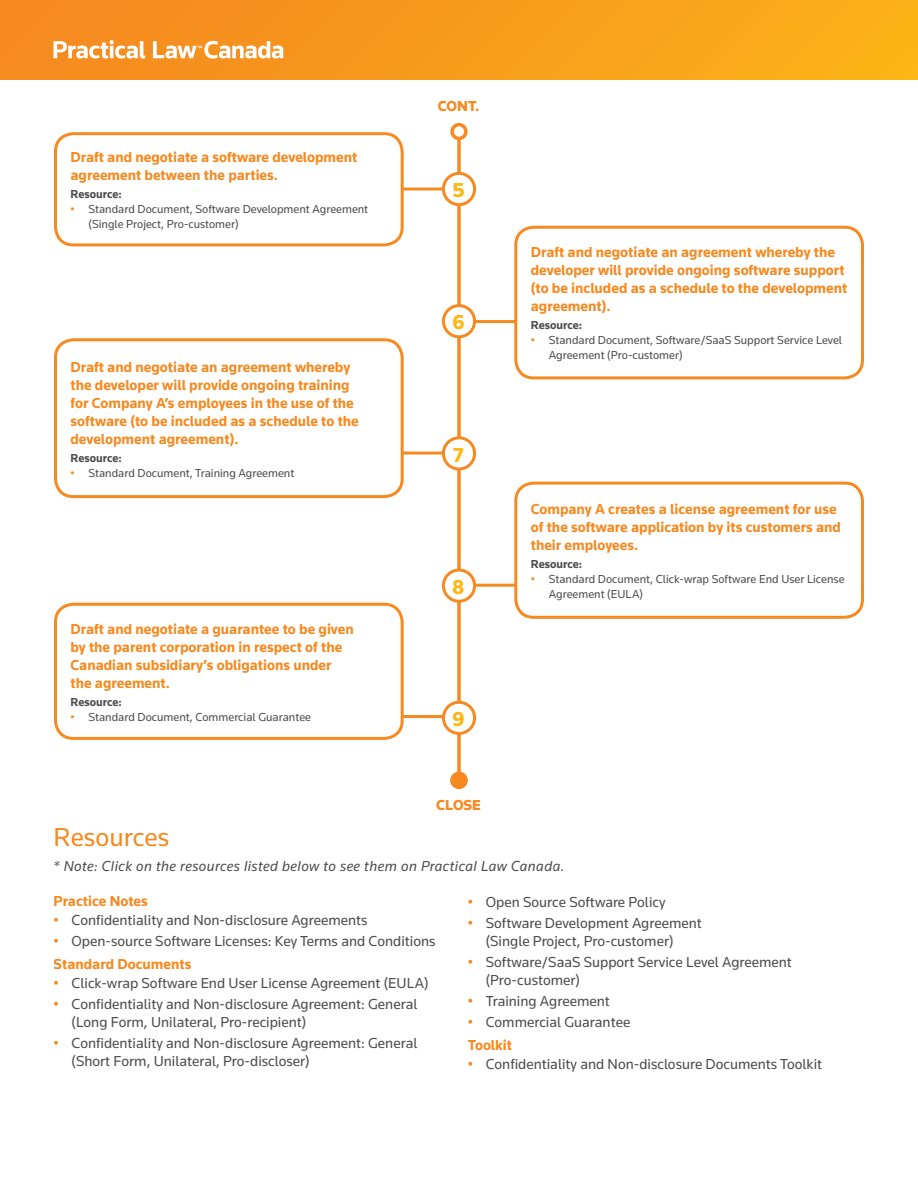
<style>
.page{position:relative;width:918px;height:1188px;background:#fff}
.page>*{position:absolute;margin:0;border:0;box-sizing:border-box;transform-origin:0 0}
.BODY__Heading{font:27px "Knowledge";color:#f6891f}
.t1{font:900 21px "Knowledge";color:#fcb814}
.BODY__Body_Copy___20{font:700 15px/18px "Knowledge";color:#f6891f}
.t2{font:15px/18px "Knowledge";color:#4b4c4d}
.BODY__Body_Copy___20-2{font:italic 15px "Knowledge";letter-spacing:.025em;color:#4b4c4d}
.BODY__SubHeading__20{font:700 15px "Knowledge";color:#f6891f}
.BODY__Body_Copy___20-3{font:900 15px "Knowledge";color:#f6891f}
.t3{font:12px/15px "Knowledge";color:#4b4c4d}
.BODY__Body_Copy___20-4{font:700 12px "Knowledge";color:#4b4c4d}
.s1{color:#f6891f}
</style>
<div class="page">
<hr style="left:401px;top:188px;width:49px;height:3px;background:#f6891f">
<hr style="left:468px;top:320px;width:50px;height:3px;background:#f6891f">
<hr style="left:397px;top:452px;width:50px;height:3px;background:#f6891f">
<hr style="left:468px;top:584px;width:50px;height:3px;background:#f6891f">
<hr style="left:400px;top:715px;width:50px;height:3px;background:#f6891f">
<div style="left:0;top:0;width:918px;height:79px;background:linear-gradient(to right,#f58620,#fbb218)"></div>
<svg style="left:53px;top:40px;width:230px;height:19px"></svg>
<div style="left:54px;top:338px;width:350px;height:160px;border:3px solid #f6891f;border-radius:18px"></div>
<div style="left:54px;top:603px;width:350px;height:137px;border:3px solid #f6891f;border-radius:18px"></div>
<div style="left:514px;top:482px;width:350px;height:137px;border:3px solid #f6891f;border-radius:18px"></div>
<svg style="left:457px;top:140px;width:4px;height:632px;background:#f6983d"></svg>
<div style="left:450px;top:123px;width:18px;height:17px;border:3px solid #f6891f;border-radius:50%"></div>
<div style="left:450px;top:772px;width:18px;height:17px;background:#f6891f;border-radius:50%"></div>
<div style="left:514px;top:226px;width:350px;height:153px;border:3px solid #f6891f;border-radius:18px"></div>
<div style="left:54px;top:132px;width:350px;height:114px;border:3px solid #f6891f;border-radius:18px"></div>
<div style="left:443px;top:173px;width:32px;height:32px;background:#fff;border-radius:50%"></div>
<div style="left:442px;top:172px;width:34px;height:34px;border:3px solid #f6891f;border-radius:50%"></div>
<div style="left:443px;top:306px;width:32px;height:31px;background:#fff;border-radius:50%"></div>
<div style="left:442px;top:304px;width:34px;height:34px;border:3px solid #f6891f;border-radius:50%"></div>
<div style="left:443px;top:438px;width:32px;height:31px;background:#fff;border-radius:50%"></div>
<div style="left:442px;top:436px;width:34px;height:35px;border:3px solid #f6891f;border-radius:50%"></div>
<div style="left:443px;top:570px;width:32px;height:31px;background:#fff;border-radius:50%"></div>
<div style="left:442px;top:569px;width:34px;height:34px;border:3px solid #f6891f;border-radius:50%"></div>
<div style="left:443px;top:702px;width:32px;height:31px;background:#fff;border-radius:50%"></div>
<div style="left:442px;top:701px;width:34px;height:34px;border:3px solid #f6891f;border-radius:50%"></div>
<p class="BODY__Body_Copy___20" style="left:70px;top:148px;width:288px">Draft and negotiate a software development agreement between the parties.</p>
<p class="BODY__Body_Copy___20-4" style="left:70px;top:187px;width:53px">Resource:</p>
<p class="t3" style="left:88px;top:201px;width:281px;text-indent:-18px"><span class="s1">•</span> Standard Document, Software Development Agreement (Single Project, Pro-customer)</p>
<p class="BODY__Body_Copy___20" style="left:70px;top:357px;width:290px">Draft and negotiate an agreement whereby the developer will provide ongoing training for Company A’s employees in the use of the software (to be included as a schedule to the development agreement).</p>
<p class="BODY__Body_Copy___20-4" style="left:70px;top:450px;width:53px">Resource:</p>
<p class="t3" style="left:70px;top:465px;width:225px"><span class="s1">•</span> Standard Document, Training Agreement</p>
<p class="BODY__Body_Copy___20" style="left:70px;top:619px;width:285px">Draft and negotiate a guarantee to be given by the parent corporation in respect of the Canadian subsidiary’s obligations under the agreement.</p>
<p class="BODY__Body_Copy___20-4" style="left:70px;top:694px;width:53px">Resource:</p>
<p class="t3" style="left:70px;top:709px;width:242px"><span class="s1">•</span> Standard Document, Commercial Guarantee</p>
<p class="BODY__Body_Copy___20-3" style="left:438px;top:97px;width:43px">CONT.</p>
<p class="t1" style="left:452px;top:177px;width:14px">5</p>
<p class="t1" style="left:452px;top:309px;width:14px">6</p>
<p class="t1" style="left:453px;top:442px;width:12px">7</p>
<p class="t1" style="left:452px;top:574px;width:14px">8</p>
<p class="t1" style="left:452px;top:706px;width:14px">9</p>
<p class="BODY__Body_Copy___20-3" style="left:436px;top:795px;width:46px">CLOSE</p>
<p class="BODY__Body_Copy___20" style="left:531px;top:243px;width:318px">Draft and negotiate an agreement whereby the developer will provide ongoing software support (to be included as a schedule to the development agreement).</p>
<p class="BODY__Body_Copy___20-4" style="left:531px;top:318px;width:53px">Resource:</p>
<p class="t3" style="left:549px;top:333px;width:295px;text-indent:-18px"><span class="s1">•</span> Standard Document, Software/SaaS Support Service Level<br>Agreement (Pro-customer)</p>
<p class="BODY__Body_Copy___20" style="left:531px;top:500px;width:312px">Company A creates a license agreement for use of the software application by its customers and their employees.</p>
<p class="BODY__Body_Copy___20-4" style="left:531px;top:557px;width:53px">Resource:</p>
<p class="t3" style="left:549px;top:571px;width:297px;text-indent:-18px"><span class="s1">•</span> Standard Document, Click-wrap Software End User License<br>Agreement (EULA)</p>
<h1 class="BODY__Heading" style="left:54px;top:821px;width:117px">Resources</h1>
<p class="BODY__Body_Copy___20-2" style="left:54px;top:857px;width:512px">* Note: Click on the resources listed below to see them on Practical Law Canada.</p>
<h2 class="BODY__SubHeading__20" style="left:54px;top:891px;width:96px">Practice Notes</h2>
<p class="t2" style="left:54px;top:911px;width:316px"><span class="s1">•</span> Confidentiality and Non-disclosure Agreements</p>
<p class="t2" style="left:54px;top:932px;width:383px"><span class="s1">•</span> Open-source Software Licenses: Key Terms and Conditions</p>
<h2 class="BODY__SubHeading__20" style="left:54px;top:954px;width:139px">Standard Documents</h2>
<p class="t2" style="left:54px;top:974px;width:376px"><span class="s1">•</span> Click-wrap Software End User License Agreement (EULA)</p>
<p class="t2" style="left:72px;top:995px;width:347px;text-indent:-18px"><span class="s1">•</span> Confidentiality and Non-disclosure Agreement: General (Long Form, Unilateral, Pro-recipient)</p>
<p class="t2" style="left:72px;top:1034px;width:347px;text-indent:-18px"><span class="s1">•</span> Confidentiality and Non-disclosure Agreement: General (Short Form, Unilateral, Pro-discloser)</p>
<p class="t2" style="left:468px;top:893px;width:199px"><span class="s1">•</span> Open Source Software Policy</p>
<p class="t2" style="left:486px;top:914px;width:218px;text-indent:-18px"><span class="s1">•</span> Software Development Agreement (Single Project, Pro-customer)</p>
<p class="t2" style="left:486px;top:953px;width:308px;text-indent:-18px"><span class="s1">•</span> Software/SaaS Support Service Level Agreement (Pro-customer)</p>
<p class="t2" style="left:468px;top:992px;width:143px"><span class="s1">•</span> Training Agreement</p>
<p class="t2" style="left:468px;top:1013px;width:164px"><span class="s1">•</span> Commercial Guarantee</p>
<h2 class="BODY__SubHeading__20" style="left:468px;top:1035px;width:46px">Toolkit</h2>
<p class="t2" style="left:468px;top:1055px;width:356px"><span class="s1">•</span> Confidentiality and Non-disclosure Documents Toolkit</p>
</div>
